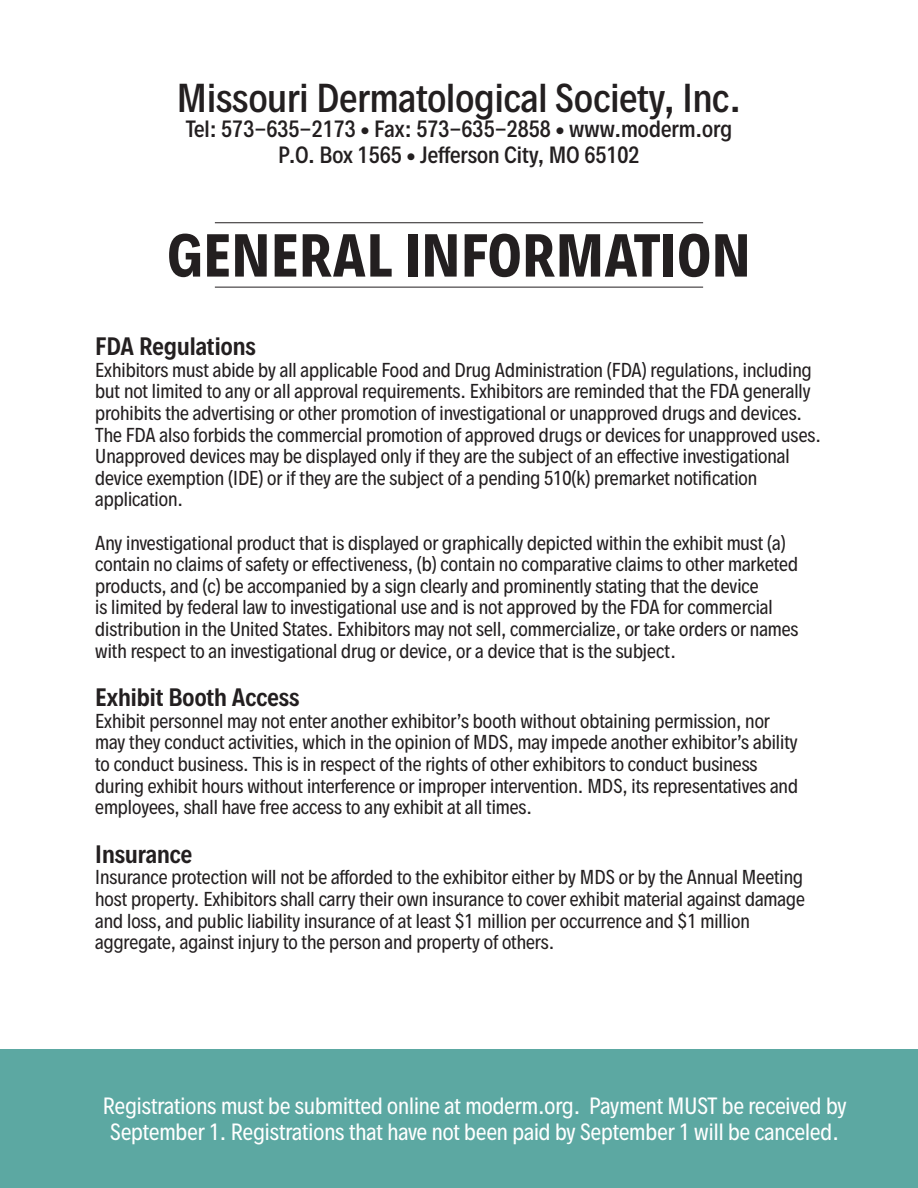
<style>
.page{position:relative;width:918px;height:1188px;background:#fff}
.page>*{position:absolute;margin:0;border:0;box-sizing:border-box;transform-origin:0 0}
.t1{font:700 54px "Decalotype";color:#231f20}
.t2{font:500 36px "Decalotype";color:#231f20}
.t3{font:600 22.5px "Decalotype";color:#231f20}
.t4{font:21px/25.2px "Decalotype";color:#fff;text-align:center}
.t5{font:500 21px/25.2px "Decalotype";color:#231f20;text-align:center}
.t6{font:18px/21.6px "Decalotype";color:#231f20}
</style>
<div class="page">
<hr style="left:215px;top:222px;width:488px;height:1px;background:#231f20">
<hr style="left:215px;top:287px;width:488px;height:1px;background:#231f20">
<div style="left:0;top:1085px;width:918px;height:103px;background:#5ca8a2"></div>
<div style="left:0;top:1049px;width:918px;height:136px;background:#5ca8a2"></div>
<p class="t2" style="left:177px;top:74px;width:566px">Missouri Dermatological Society, Inc.</p>
<p class="t5" style="left:186px;top:117px;width:548px">Tel: 573-635-2173 • Fax: 573-635-2858 • www.moderm.org<br>P.O. Box 1565 • Jefferson City, MO 65102</p>
<p class="t1" style="left:167px;top:218px;width:585px">GENERAL INFORMATION</p>
<p class="t3" style="left:95px;top:331px;width:162px">FDA Regulations</p>
<p class="t6" style="left:95px;top:359px;width:727px">Exhibitors must abide by all applicable Food and Drug Administration (FDA) regulations, including but not limited to any or all approval requirements. Exhibitors are reminded that the FDA generally prohibits the advertising or other promotion of investigational or unapproved drugs and devices.<br>The FDA also forbids the commercial promotion of approved drugs or devices for unapproved uses.</p>
<p class="t6" style="left:95px;top:445px;width:696px">Unapproved devices may be displayed only if they are the subject of an effective investigational device exemption (IDE) or if they are the subject of a pending 510(k) premarket notification application.</p>
<p class="t6" style="left:95px;top:532px;width:705px">Any investigational product that is displayed or graphically depicted within the exhibit must (a) contain no claims of safety or effectiveness, (b) contain no comparative claims to other marketed products, and (c) be accompanied by a sign clearly and prominently stating that the device<br>is limited by federal law to investigational use and is not approved by the FDA for commercial distribution in the United States. Exhibitors may not sell, commercialize, or take orders or names with respect to an investigational drug or device, or a device that is the subject.</p>
<p class="t3" style="left:95px;top:682px;width:206px">Exhibit Booth Access</p>
<p class="t6" style="left:95px;top:710px;width:704px">Exhibit personnel may not enter another exhibitor’s booth without obtaining permission, nor may they conduct activities, which in the opinion of MDS, may impede another exhibitor’s ability to conduct business. This is in respect of the rights of other exhibitors to conduct business during exhibit hours without interference or improper intervention. MDS, its representatives and employees, shall have free access to any exhibit at all times.</p>
<p class="t3" style="left:95px;top:839px;width:98px">Insurance</p>
<p class="t6" style="left:95px;top:866px;width:711px">Insurance protection will not be afforded to the exhibitor either by MDS or by the Annual Meeting host property. Exhibitors shall carry their own insurance to cover exhibit material against damage and loss, and public liability insurance of at least $1 million per occurrence and $1 million aggregate, against injury to the person and property of others.</p>
<p class="t4" style="left:103px;top:1094px;width:745px">Registrations must be submitted online at moderm.org. Payment MUST be received by<br>September 1. Registrations that have not been paid by September 1 will be canceled.</p>
</div>
